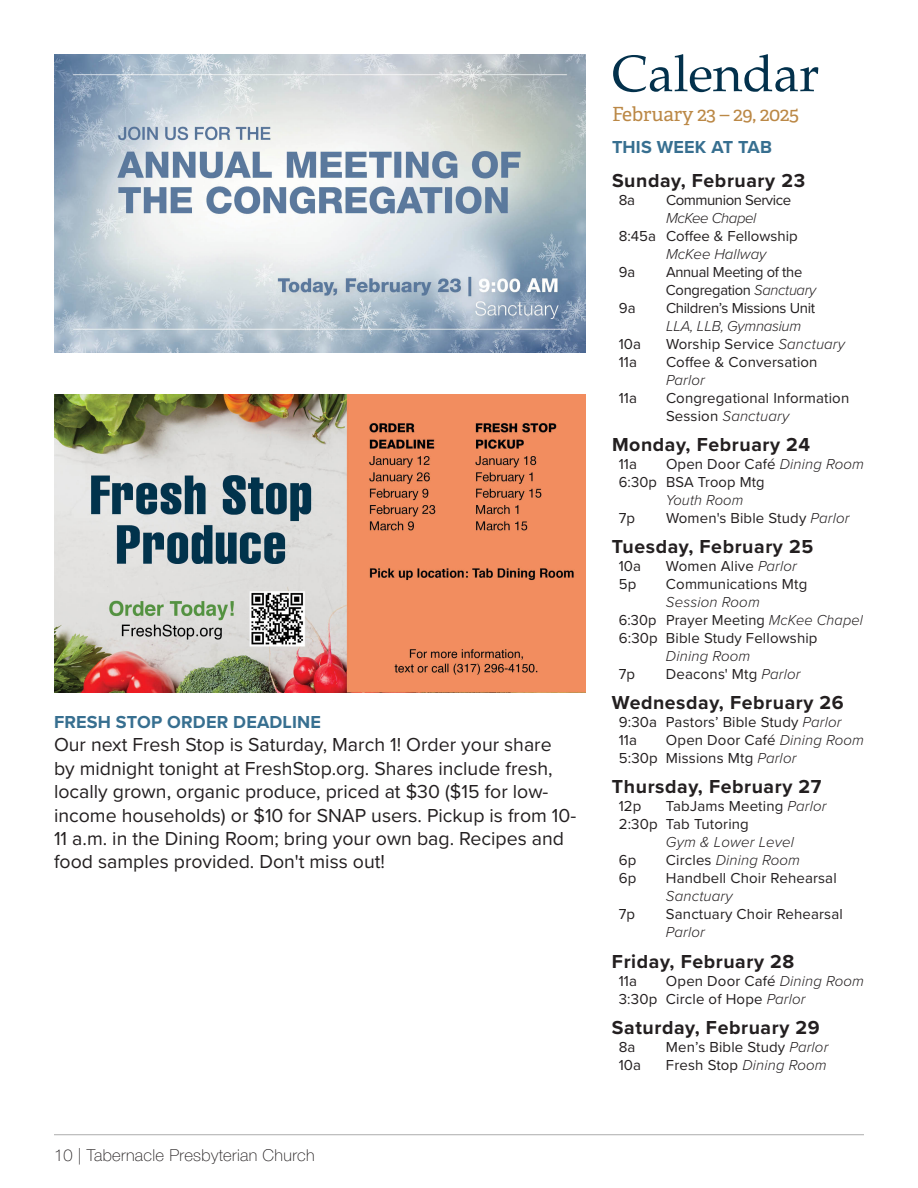
<style>
.page{position:relative;width:918px;height:1188px;background:#fff}
.page>*{position:absolute;margin:0;border:0;box-sizing:border-box;transform-origin:0 0}
.t1{font:51px "Palatino";color:#03314c}
.t2{font:19.5px/23.4px "Proxima Nova";color:#231f20}
.t3{font:700 19.5px "Proxima Nova";letter-spacing:.03em;color:#231f20}
.t4{font:19.5px "Adelle";letter-spacing:-.01em;color:#bb8846}
.t5{font:700 18px "Proxima Nova";letter-spacing:.01em;color:#376f90}
.t6{font:100 16.5px "Helvetica Neue";letter-spacing:.02em;color:#231f20}
.t7{font:15px/18px "Proxima Nova";letter-spacing:.01em;color:#231f20}
.t8{font:italic 300 15px "Proxima Nova";letter-spacing:.01em;color:#231f20}
.t9{font:15px/18px "Proxima Nova";letter-spacing:-.02em;color:#231f20}
.t10{font:15px "Proxima Nova";letter-spacing:-.03em;color:#231f20}
.t11{font:italic 300 15px "Proxima Nova";letter-spacing:-.03em;color:#231f20}
.s1{font-weight:300;font-style:italic}
.s2{font-weight:400;font-style:normal}
</style>
<div class="page">
<hr style="left:54px;top:1134px;width:810px;height:1px;background:#acacac">
<img style="left:54px;top:54px;width:531px;height:299px">
<img style="left:54px;top:394px;width:531px;height:299px">
<p class="t5" style="left:54px;top:708px;width:269px">FRESH STOP ORDER DEADLINE</p>
<p class="t2" style="left:54px;top:732px;width:524px">Our next Fresh Stop is Saturday, March 1! Order your share by midnight tonight at FreshStop.org. Shares include fresh, locally grown, organic produce, priced at $30 ($15 for low&shy;income households) or $10 for SNAP users. Pickup is from 10- 11 a.m. in the Dining Room; bring your own bag. Recipes and food samples provided. Don't miss out!</p>
<p class="t6" style="left:54px;top:1143px;width:262px">10 | Tabernacle Presbyterian Church</p>
<p class="t1" style="left:612px;top:33px;width:209px">Calendar</p>
<p class="t4" style="left:612px;top:102px;width:189px">February 23 – 29, 2025</p>
<p class="t5" style="left:612px;top:134px;width:162px">THIS WEEK AT TAB</p>
<p class="t3" style="left:612px;top:166px;width:195px">Sunday, February 23</p>
<p class="t7" style="left:619px;top:190px;width:18px">8a</p>
<p class="t10" style="left:666px;top:189px;width:127px">Communion Service</p>
<p class="t11" style="left:666px;top:207px;width:92px">McKee Chapel</p>
<p class="t7" style="left:619px;top:226px;width:180px">8:45a Coffee &amp; Fellowship</p>
<p class="t8" style="left:666px;top:243px;width:102px">McKee Hallway</p>
<p class="t7" style="left:619px;top:262px;width:18px">9a</p>
<p class="t9" style="left:666px;top:262px;width:152px">Annual Meeting of the<br>Congregation <span class="s1">Sanctuary</span></p>
<p class="t7" style="left:619px;top:298px;width:18px">9a</p>
<p class="t9" style="left:666px;top:298px;width:151px">Children’s Missions Unit<br><span class="s1">LLA, LLB, Gymnasium</span></p>
<p class="t7" style="left:619px;top:334px;width:24px">10a</p>
<p class="t7" style="left:666px;top:334px;width:181px">Worship Service <span class="s1">Sanctuary</span></p>
<p class="t7" style="left:619px;top:352px;width:20px">11a</p>
<p class="t7" style="left:666px;top:352px;width:153px">Coffee &amp; Conversation<br><span class="s1">Parlor</span></p>
<p class="t7" style="left:619px;top:388px;width:20px">11a</p>
<p class="t7" style="left:666px;top:388px;width:185px">Congregational Information<br>Session <span class="s1">Sanctuary</span></p>
<p class="t3" style="left:612px;top:430px;width:200px">Monday, February 24</p>
<p class="t7" style="left:619px;top:454px;width:20px">11a</p>
<p class="t7" style="left:666px;top:454px;width:199px">Open Door Café <span class="s1">Dining Room</span></p>
<p class="t7" style="left:619px;top:472px;width:147px">6:30p BSA Troop Mtg</p>
<p class="t8" style="left:666px;top:489px;width:79px">Youth Room</p>
<p class="t7" style="left:619px;top:508px;width:18px">7p</p>
<p class="t7" style="left:666px;top:508px;width:185px">Women's Bible Study <span class="s1">Parlor</span></p>
<p class="t3" style="left:612px;top:532px;width:203px">Tuesday, February 25</p>
<p class="t7" style="left:619px;top:556px;width:24px">10a</p>
<p class="t7" style="left:666px;top:556px;width:132px">Women Alive <span class="s1">Parlor</span></p>
<p class="t7" style="left:619px;top:574px;width:19px">5p</p>
<p class="t7" style="left:666px;top:574px;width:143px">Communications Mtg</p>
<p class="t8" style="left:666px;top:591px;width:95px">Session Room</p>
<p class="t7" style="left:619px;top:610px;width:246px">6:30p Prayer Meeting <span class="s1">McKee Chapel</span></p>
<p class="t7" style="left:619px;top:628px;width:200px">6:30p Bible Study Fellowship</p>
<p class="t8" style="left:666px;top:645px;width:86px">Dining Room</p>
<p class="t7" style="left:619px;top:664px;width:18px">7p</p>
<p class="t7" style="left:666px;top:664px;width:136px">Deacons' Mtg <span class="s1">Parlor</span></p>
<p class="t3" style="left:612px;top:688px;width:233px">Wednesday, February 26</p>
<p class="t7" style="left:619px;top:713px;width:224px">9:30a Pastors’ Bible Study <span class="s1">Parlor<br></span>11a</p>
<p class="t7" style="left:619px;top:731px;width:247px;text-indent:47px">Open Door Café <span class="s1">Dining Room<br></span>5:30p Missions Mtg <span class="s1">Parlor</span></p>
<p class="t3" style="left:612px;top:772px;width:211px">Thursday, February 27</p>
<p class="t7" style="left:619px;top:797px;width:24px">12p</p>
<p class="t7" style="left:666px;top:797px;width:162px">TabJams Meeting <span class="s1">Parlor</span></p>
<p class="t7" style="left:619px;top:815px;width:132px">2:30p Tab Tutoring</p>
<p class="t8" style="left:666px;top:831px;width:130px">Gym &amp; Lower Level</p>
<p class="t7" style="left:619px;top:851px;width:19px">6p</p>
<p class="t8" style="left:666px;top:849px;width:136px"><span class="s2">Circles</span> Dining Room</p>
<p class="t7" style="left:619px;top:869px;width:19px">6p</p>
<p class="t7" style="left:666px;top:869px;width:172px">Handbell Choir Rehearsal<br><span class="s1">Sanctuary</span></p>
<p class="t7" style="left:619px;top:905px;width:18px">7p</p>
<p class="t7" style="left:666px;top:905px;width:178px">Sanctuary Choir Rehearsal<br><span class="s1">Parlor</span></p>
<p class="t3" style="left:612px;top:947px;width:184px">Friday, February 28</p>
<p class="t7" style="left:619px;top:971px;width:20px">11a</p>
<p class="t7" style="left:619px;top:971px;width:247px;text-indent:47px">Open Door Café <span class="s1">Dining Room<br></span>3:30p Circle of Hope <span class="s1">Parlor</span></p>
<p class="t3" style="left:612px;top:1013px;width:209px">Saturday, February 29</p>
<p class="t7" style="left:619px;top:1037px;width:18px">8a</p>
<p class="t7" style="left:666px;top:1037px;width:164px">Men’s Bible Study <span class="s1">Parlor</span></p>
<p class="t7" style="left:619px;top:1055px;width:24px">10a</p>
<p class="t8" style="left:666px;top:1054px;width:162px"><span class="s2">Fresh Stop</span> Dining Room</p>
</div>
